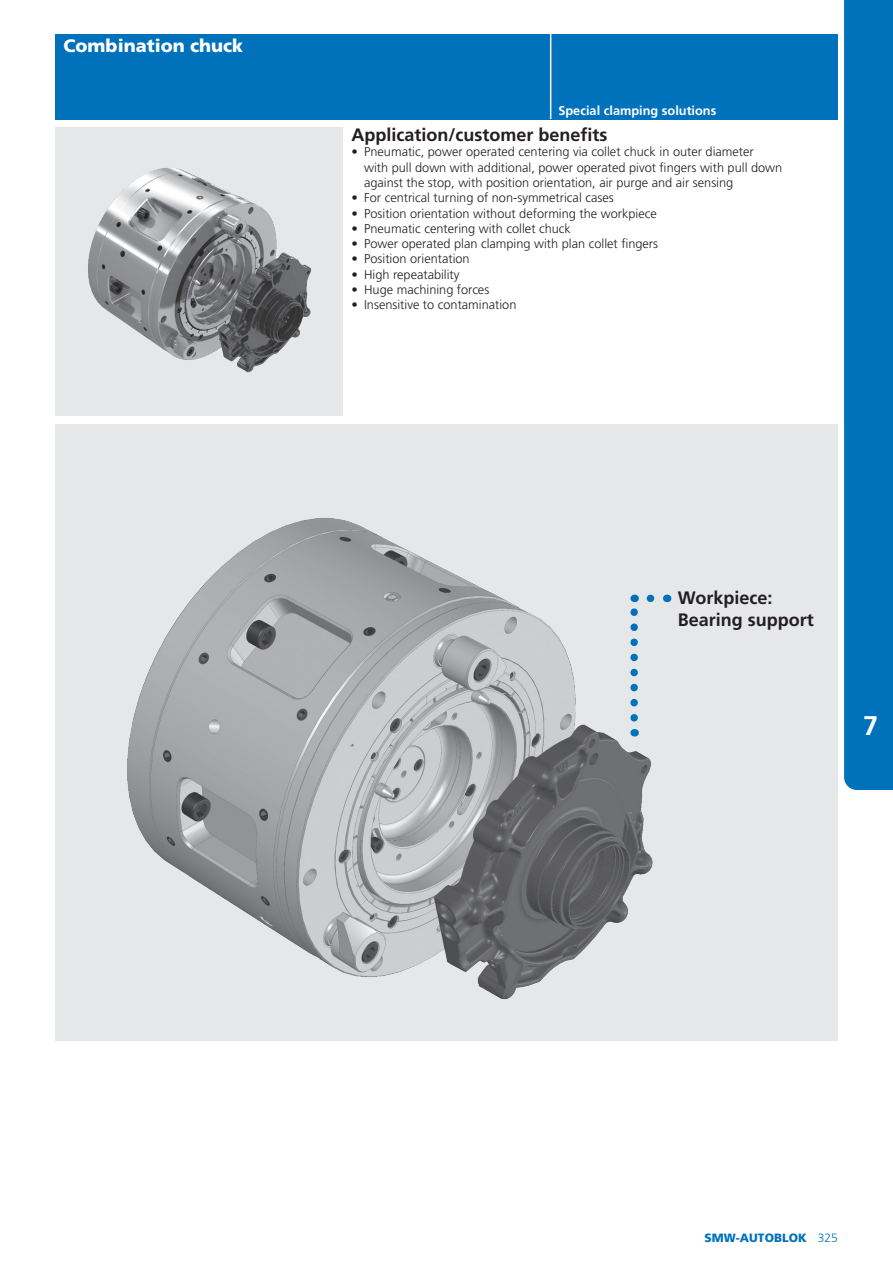
<style>
.page{position:relative;width:893px;height:1263px;background:#fff}
.page>*{position:absolute;margin:0;border:0;box-sizing:border-box;transform-origin:0 0}
.t1{font:700 27px "Frutiger LT Std";color:#fff}
.t2{font:700 18px/21.6px "Frutiger LT Std";color:#231f20}
.t3{font:900 18px "Frutiger LT Std";color:#fff}
.t4{font:300 12.75px/15.3px "Frutiger LT Std";color:#231f20}
.t5{font:700 12.75px "Frutiger LT Std";color:#fff}
.t6{font:900 12px "Frutiger LT Std";color:#0072bc}
.s1{font-weight:300}
</style>
<div class="page">
<div style="left:55px;top:34px;width:783px;height:85px;background:#0072bc"></div>
<hr style="left:550px;top:34px;width:1px;height:85px;background:#fff">
<div style="left:55px;top:424px;width:783px;height:617px;background:#e6e7e9"></div>
<img style="left:127px;top:518px;width:545px;height:482px">
<div style="left:55px;top:128px;width:288px;height:288px;background:#e6e7e9"></div>
<img style="left:88px;top:168px;width:224px;height:205px">
<svg style="left:650px;top:595px;width:9px;height:7px"></svg>
<svg style="left:630px;top:595px;width:8px;height:123px"></svg>
<div style="left:844px;top:0;width:49px;height:790px;background:#0072bc"></div>
<h2 class="t3" style="left:64px;top:35px;width:181px">Combination chuck</h2>
<p class="t5" style="left:558px;top:103px;width:159px">Special clamping solutions</p>
<h2 class="t2" style="left:351px;top:124px;width:258px">Application/customer benefits</h2>
<p class="t4" style="left:364px;top:144px;width:420px;text-indent:-13px">• Pneumatic, power operated centering via collet chuck in outer diameter<br>with pull down with additional, power operated pivot fingers with pull down against the stop, with position orientation, air purge and air sensing</p>
<p class="t4" style="left:351px;top:190px;width:264px">• For centrical turning of non-symmetrical cases</p>
<p class="t4" style="left:351px;top:206px;width:307px">• Position orientation without deforming the workpiece</p>
<p class="t4" style="left:351px;top:221px;width:221px">• Pneumatic centering with collet chuck</p>
<p class="t4" style="left:351px;top:236px;width:308px">• Power operated plan clamping with plan collet fingers</p>
<p class="t4" style="left:351px;top:252px;width:120px">• Position orientation</p>
<p class="t4" style="left:351px;top:267px;width:110px">• High repeatability</p>
<p class="t4" style="left:351px;top:282px;width:139px">• Huge machining forces</p>
<p class="t4" style="left:351px;top:297px;width:167px">• Insensitive to contamination</p>
<h2 class="t2" style="left:678px;top:587px;width:138px">Workpiece:<br>Bearing support</h2>
<h1 class="t1" style="left:863px;top:709px;width:17px">7</h1>
<p class="t6" style="left:705px;top:1231px;width:135px">SMW-AUTOBLOK <span class="s1">325</span></p>
</div>
